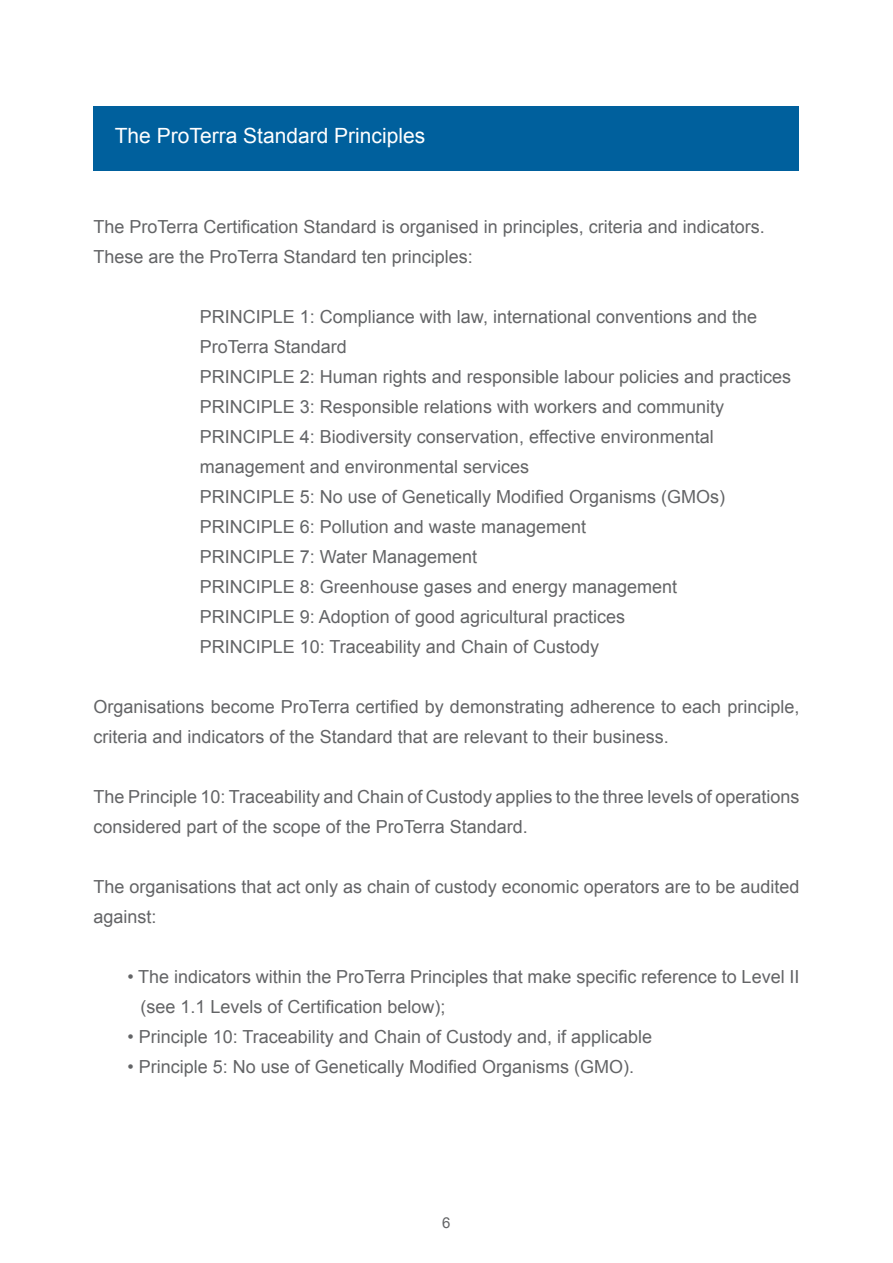
<style>
.page{position:relative;width:893px;height:1263px;background:#fff}
.page>*{position:absolute;margin:0;border:0;box-sizing:border-box;transform-origin:0 0}
.t1{font:21px "Arial";color:#fff}
.t2{font:18px/30px "Arial";color:#636466}
.t3{font:15px "Arial";color:#636466}
</style>
<div class="page">
<div style="left:94px;top:106px;width:705px;height:65px;background:#00609d"></div>
<p class="t1" style="left:115px;top:121px;width:312px">The ProTerra Standard Principles</p>
<p class="t2" style="left:94px;top:211px;width:673px">The ProTerra Certification Standard is organised in principles, criteria and indicators.<br>These are the ProTerra Standard ten principles:</p>
<p class="t2" style="left:200px;top:301px;width:593px">PRINCIPLE 1: Compliance with law, international conventions and the ProTerra Standard<br>PRINCIPLE 2: Human rights and responsible labour policies and practices PRINCIPLE 3: Responsible relations with workers and community PRINCIPLE 4: Biodiversity conservation, effective environmental management and environmental services<br>PRINCIPLE 5: No use of Genetically Modified Organisms (GMOs)<br>PRINCIPLE 6: Pollution and waste management<br>PRINCIPLE 7: Water Management<br>PRINCIPLE 8: Greenhouse gases and energy management<br>PRINCIPLE 9: Adoption of good agricultural practices<br>PRINCIPLE 10: Traceability and Chain of Custody</p>
<p class="t2" style="left:94px;top:691px;width:707px">Organisations become ProTerra certified by demonstrating adherence to each principle, criteria and indicators of the Standard that are relevant to their business.</p>
<p class="t2" style="left:94px;top:781px;width:707px">The Principle 10: Traceability and Chain of Custody applies to the three levels of operations considered part of the scope of the ProTerra Standard.</p>
<p class="t2" style="left:94px;top:871px;width:707px">The organisations that act only as chain of custody economic operators are to be audited against:</p>
<p class="t2" style="left:140px;top:961px;width:661px;text-indent:-13px">• The indicators within the ProTerra Principles that make specific reference to Level II (see 1.1 Levels of Certification below);</p>
<p class="t2" style="left:128px;top:1021px;width:526px">• Principle 10: Traceability and Chain of Custody and, if applicable</p>
<p class="t2" style="left:128px;top:1051px;width:508px">• Principle 5: No use of Genetically Modified Organisms (GMO).</p>
<p class="t3" style="left:442px;top:1212px;width:10px">6</p>
</div>
